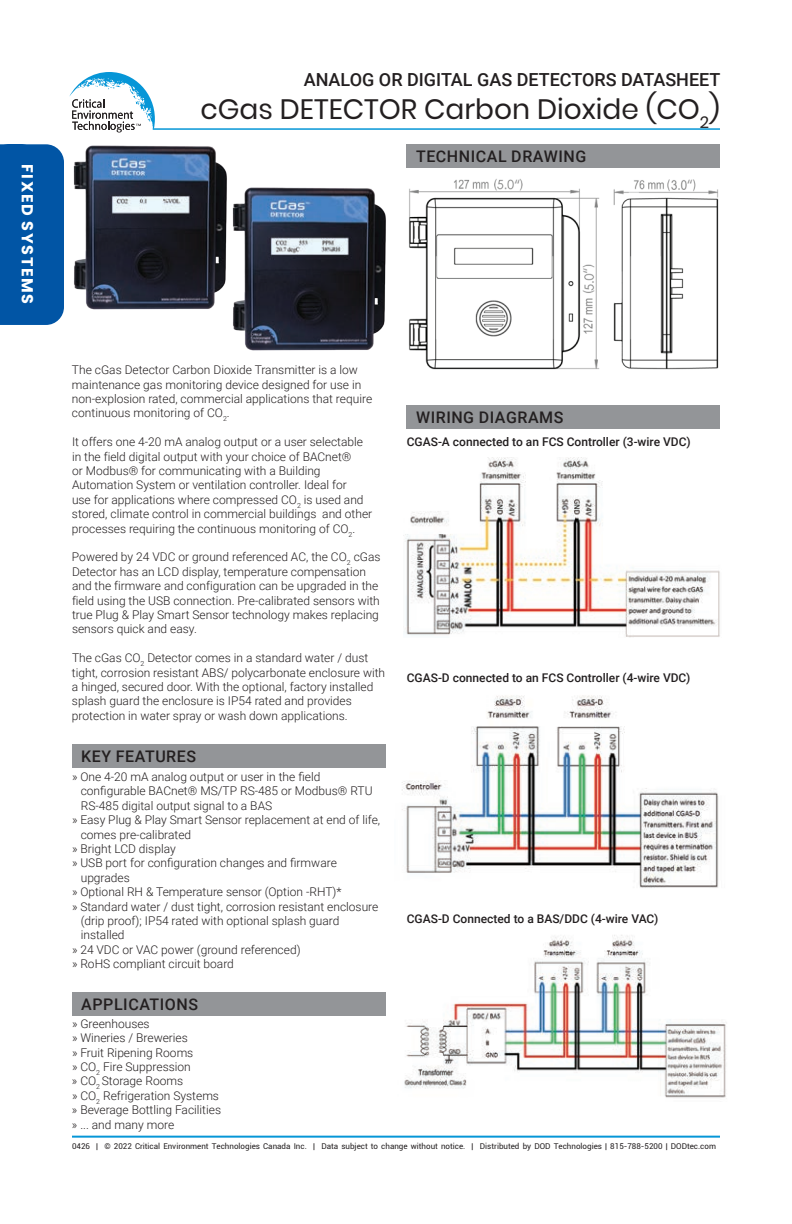
<style>
.page{position:relative;width:792px;height:1224px;background:#fff}
.page>*{position:absolute;margin:0;border:0;box-sizing:border-box;transform-origin:0 0}
.t1{font:28px "Poppins";color:#231f20}
.t2{font:500 18px "Roboto";color:#231f20}
.t3{font:500 16px "Roboto";letter-spacing:.035em;color:#231f20}
.t4{font:700 16px "Poppins";letter-spacing:.1em;color:#fff}
.t5{font:300 12px/14.4px "Roboto";color:#231f20}
.t6{font:500 12px "Roboto";color:#231f20}
.t7{font:8px "Roboto";color:#231f20}
</style>
<div class="page">
<hr style="left:72px;top:1136px;width:648px;height:2px;background:#0696d7">
<svg style="left:69px;top:72px;width:86px;height:61px"></svg>
<hr style="left:153px;top:128px;width:567px;height:2px;background:#0696d7">
<div style="left:0;top:144px;width:64px;height:181px;background:#0155a5"></div>
<img style="left:409px;top:179px;width:310px;height:191px">
<img style="left:73px;top:145px;width:154px;height:165px">
<img style="left:232px;top:187px;width:154px;height:164px">
<div style="left:72px;top:744px;width:313px;height:23px;background:#939598"></div>
<div style="left:407px;top:144px;width:313px;height:23px;background:#939598"></div>
<div style="left:72px;top:992px;width:313px;height:23px;background:#939598"></div>
<div style="left:407px;top:405px;width:313px;height:23px;background:#939598"></div>
<img style="left:405px;top:458px;width:315px;height:180px">
<img style="left:402px;top:695px;width:317px;height:193px">
<img style="left:404px;top:935px;width:322px;height:163px">
<h3 class="t4" style="left:37px;top:164px;width:141px;rotate:90deg">FIXED SYSTEMS</h3>
<h2 class="t2" style="left:304px;top:66px;width:418px">ANALOG OR DIGITAL GAS DETECTORS DATASHEET</h2>
<h1 class="t1" style="left:200px;top:93px;width:521px">cGas DETECTOR Carbon Dioxide (CO<sub>2</sub>)</h1>
<h3 class="t3" style="left:416px;top:145px;width:172px">TECHNICAL DRAWING</h3>
<p class="t5" style="left:72px;top:362px;width:302px">The cGas Detector Carbon Dioxide Transmitter is a low maintenance gas monitoring device designed for use in non-explosion rated, commercial applications that require continuous monitoring of CO<sub>2</sub>.</p>
<p class="t5" style="left:72px;top:434px;width:302px">It offers one 4-20 mA analog output or a user selectable in the field digital output with your choice of BACnet®<br>or Modbus® for communicating with a Building Automation System or ventilation controller. Ideal for<br>use for applications where compressed CO<sub>2</sub> is used and stored, climate control in commercial buildings and other processes requiring the continuous monitoring of CO<sub>2</sub>.</p>
<p class="t5" style="left:72px;top:549px;width:310px">Powered by 24 VDC or ground referenced AC, the CO<sub>2</sub> cGas Detector has an LCD display, temperature compensation and the firmware and configuration can be upgraded in the field using the USB connection. Pre-calibrated sensors with true Plug &amp; Play Smart Sensor technology makes replacing sensors quick and easy.</p>
<p class="t5" style="left:72px;top:650px;width:315px">The cGas CO<sub>2</sub> Detector comes in a standard water / dust tight, corrosion resistant ABS/ polycarbonate enclosure with a hinged, secured door. With the optional, factory installed splash guard the enclosure is IP54 rated and provides protection in water spray or wash down applications.</p>
<h3 class="t3" style="left:81px;top:745px;width:116px">KEY FEATURES</h3>
<p class="t5" style="left:72px;top:769px;width:250px">» One 4-20 mA analog output or user in the field</p>
<p class="t5" style="left:81px;top:784px;width:293px">configurable BACnet® MS/TP RS-485 or Modbus® RTU</p>
<p class="t5" style="left:81px;top:798px;width:193px">RS-485 digital output signal to a BAS</p>
<p class="t5" style="left:72px;top:812px;width:310px">» Easy Plug &amp; Play Smart Sensor replacement at end of life,</p>
<p class="t5" style="left:81px;top:827px;width:112px">comes pre-calibrated</p>
<p class="t5" style="left:72px;top:841px;width:105px">» Bright LCD display</p>
<p class="t5" style="left:72px;top:856px;width:266px">» USB port for configuration changes and firmware</p>
<p class="t5" style="left:81px;top:870px;width:51px">upgrades</p>
<p class="t5" style="left:72px;top:884px;width:271px">» Optional RH &amp; Temperature sensor (Option -RHT)*</p>
<p class="t5" style="left:72px;top:899px;width:308px">» Standard water / dust tight, corrosion resistant enclosure</p>
<p class="t5" style="left:81px;top:913px;width:260px">(drip proof); IP54 rated with optional splash guard</p>
<p class="t5" style="left:81px;top:928px;width:45px">installed</p>
<p class="t5" style="left:72px;top:942px;width:230px">» 24 VDC or VAC power (ground referenced)</p>
<p class="t5" style="left:72px;top:956px;width:163px">» RoHS compliant circuit board</p>
<h3 class="t3" style="left:81px;top:993px;width:118px">APPLICATIONS</h3>
<p class="t5" style="left:72px;top:1016px;width:151px">» Greenhouses<br>» Wineries / Breweries<br>» Fruit Ripening Rooms<br>» CO<sub>2</sub> Fire Suppression<br>» CO<sub>2</sub> Storage Rooms<br>» CO<sub>2</sub> Refrigeration Systems » Beverage Bottling Facilities » ... and many more</p>
<h3 class="t3" style="left:416px;top:406px;width:149px">WIRING DIAGRAMS</h3>
<p class="t6" style="left:407px;top:433px;width:285px">CGAS-A connected to an FCS Controller (3-wire VDC)</p>
<p class="t6" style="left:407px;top:670px;width:285px">CGAS-D connected to an FCS Controller (4-wire VDC)</p>
<p class="t6" style="left:407px;top:910px;width:253px">CGAS-D Connected to a BAS/DDC (4-wire VAC)</p>
<p class="t7" style="left:72px;top:1141px;width:646px">0426 | © 2022 Critical Environment Technologies Canada Inc. | Data subject to change without notice. | Distributed by DOD Technologies | 815-788-5200 | DODtec.com</p>
</div>
